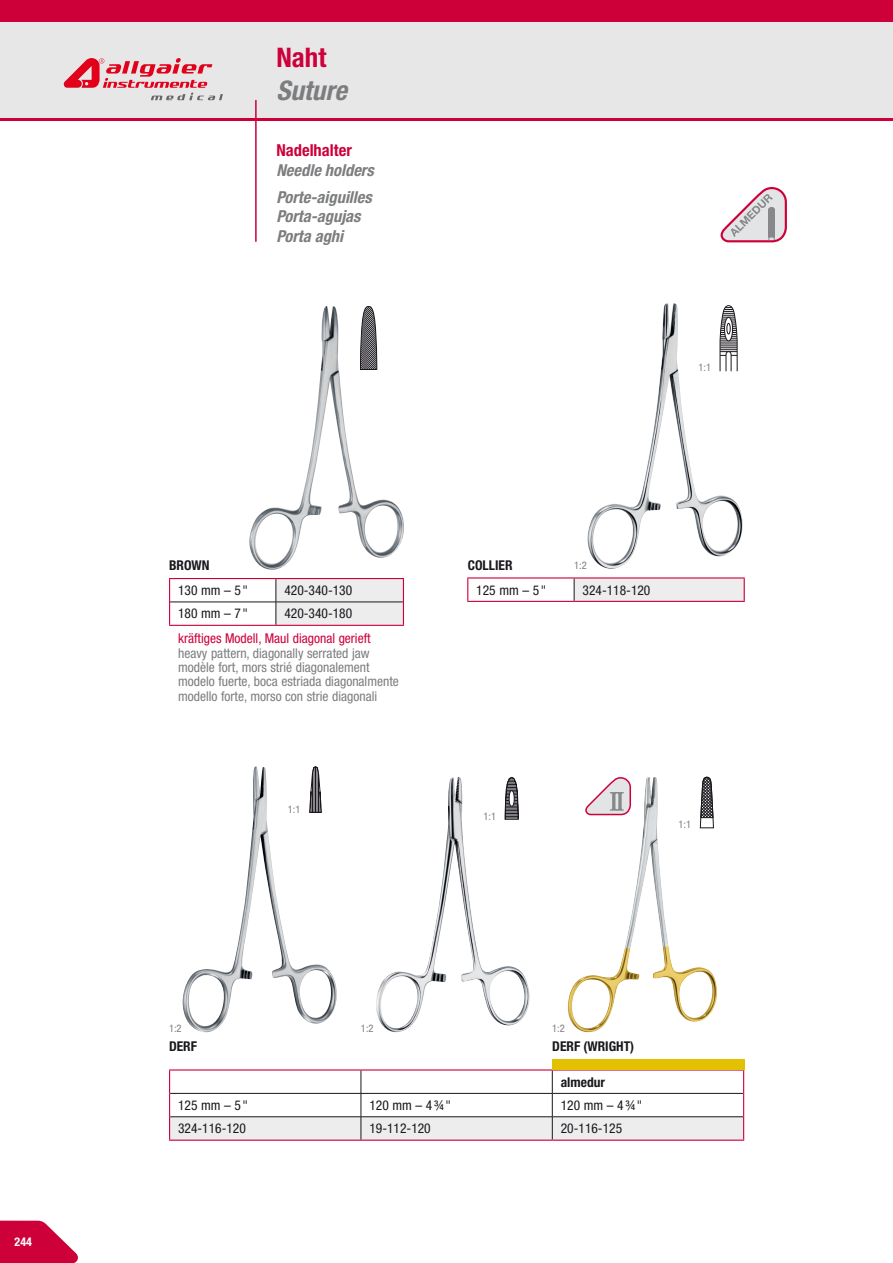
<style>
.page{position:relative;width:893px;height:1263px;background:#fff}
.page>*{position:absolute;margin:0;border:0;box-sizing:border-box;transform-origin:0 0}
.t1{font:italic 700 condensed 27px "Helvetica Neue LT Std";color:#7c7d7f}
.t2{font:700 condensed 27px "Helvetica Neue LT Std";color:#cd003a}
.t3{font:italic 700 condensed 16.5px/27px "Helvetica Neue LT Std";color:#7c7d7f}
.t4{font:700 condensed 16.5px "Helvetica Neue LT Std";color:#cd003a}
.t5{font:condensed 13.5px/14.2px "Helvetica Neue LT Std";color:#7c7d7f}
.t6{font:condensed 13.5px "Helvetica Neue LT Std";color:#1a171c}
.t7{font:700 condensed 13.5px "Helvetica Neue LT Std";color:#1a171c}
.t8{font:condensed 13.5px "Helvetica Neue LT Std";color:#cd003a}
.t9{font:700 condensed 12px "Helvetica Neue LT Std";color:#fff}
.t10{font:condensed 10.5px "Helvetica Neue LT Std";color:#7c7d7f}
</style>
<div class="page">
<svg style="left:0;top:1220px;width:78px;height:43px"></svg>
<hr style="left:0;top:1262px;width:74px;height:1px;background:#cd003a">
<div style="left:0;top:21px;width:893px;height:98px;background:#e7e7e8"></div>
<div style="left:0;top:0;width:893px;height:21px;background:#cd003a"></div>
<hr style="left:0;top:119px;width:893px;height:2px;background:#cd003a">
<svg style="left:64px;top:58px;width:159px;height:42px"></svg>
<hr style="left:255px;top:100px;width:2px;height:142px;background:#cd003a">
<hr style="left:169px;top:578px;width:107px;height:1px;background:#cd003a">
<svg style="left:169px;top:579px;width:1px;height:46px"></svg>
<hr style="left:170px;top:602px;width:106px;height:1px;background:#1a171c">
<hr style="left:169px;top:625px;width:107px;height:1px;background:#cd003a">
<hr style="left:276px;top:625px;width:128px;height:1px;background:#cd003a">
<svg style="left:276px;top:578px;width:128px;height:47px;background:#e6dfe2"></svg>
<img style="left:249px;top:306px;width:155px;height:264px">
<svg style="left:360px;top:306px;width:17px;height:64px"></svg>
<img style="left:588px;top:303px;width:155px;height:266px">
<svg style="left:719px;top:305px;width:19px;height:66px"></svg>
<div style="left:574px;top:578px;width:170px;height:23px;background:#ededee"></div>
<svg style="left:574px;top:578px;width:1px;height:23px"></svg>
<hr style="left:467px;top:601px;width:107px;height:1px;background:#cd003a">
<svg style="left:467px;top:578px;width:1px;height:23px"></svg>
<svg style="left:744px;top:578px;width:1px;height:23px"></svg>
<hr style="left:574px;top:601px;width:171px;height:1px;background:#cd003a">
<hr style="left:467px;top:577px;width:107px;height:1px;background:#cd003a">
<hr style="left:574px;top:577px;width:171px;height:1px;background:#cd003a">
<img style="left:567px;top:777px;width:150px;height:255px">
<svg style="left:700px;top:776px;width:14px;height:52px"></svg>
<svg style="left:584px;top:777px;width:48px;height:39px"></svg>
<img style="left:182px;top:766px;width:155px;height:266px">
<svg style="left:309px;top:766px;width:13px;height:47px"></svg>
<img style="left:376px;top:777px;width:82px;height:255px">
<svg style="left:504px;top:777px;width:15px;height:43px"></svg>
<hr style="left:169px;top:1069px;width:192px;height:1px;background:#cd003a">
<hr style="left:361px;top:1069px;width:191px;height:1px;background:#cd003a">
<hr style="left:169px;top:1139px;width:192px;height:2px;background:#cd003a">
<hr style="left:361px;top:1139px;width:191px;height:2px;background:#cd003a">
<hr style="left:552px;top:1069px;width:192px;height:1px;background:#cd003a">
<svg style="left:169px;top:1070px;width:575px;height:70px"></svg>
<hr style="left:552px;top:1116px;width:191px;height:1px;background:#1a171c">
<hr style="left:552px;top:1139px;width:192px;height:2px;background:#cd003a">
<div style="left:552px;top:1059px;width:192px;height:10px;background:#e4c100"></div>
<svg style="left:722px;top:187px;width:65px;height:56px"></svg>
<p class="t9" style="left:15px;top:1234px;width:19px">244</p>
<h1 class="t2" style="left:276px;top:41px;width:51px">NAHT</h1>
<h1 class="t1" style="left:276px;top:74px;width:72px">Suture</h1>
<p class="t4" style="left:276px;top:140px;width:77px">NADELHALTER</p>
<p class="t3" style="left:276px;top:157px;width:99px">Needle holders<br>Porte-aiguilles</p>
<p class="t3" style="left:276px;top:207px;width:86px;line-height:19.5px">Porta-agujas<br>Porta aghi</p>
<p class="t10" style="left:699px;top:361px;width:14px">1:1</p>
<p class="t7" style="left:169px;top:557px;width:41px">BROWN</p>
<p class="t6" style="left:178px;top:582px;width:72px">130 mm – 5 "</p>
<p class="t6" style="left:284px;top:582px;width:69px">420-340-130</p>
<p class="t6" style="left:178px;top:606px;width:72px">180 mm – 7 "</p>
<p class="t6" style="left:284px;top:606px;width:69px">420-340-180</p>
<p class="t8" style="left:178px;top:631px;width:194px">kräftiges Modell, Maul diagonal gerieft</p>
<p class="t5" style="left:178px;top:646px;width:222px">heavy pattern, diagonally serrated jaw modèle fort, mors strié diagonalement modelo fuerte, boca estriada diagonalmente modello forte, morso con strie diagonali</p>
<p class="t10" style="left:288px;top:803px;width:14px">1:1</p>
<p class="t7" style="left:468px;top:557px;width:46px">COLLIER</p>
<p class="t6" style="left:476px;top:582px;width:72px">125 mm – 5 "</p>
<p class="t6" style="left:583px;top:582px;width:69px">324-118-120</p>
<p class="t10" style="left:574px;top:559px;width:14px">1:2</p>
<p class="t10" style="left:483px;top:810px;width:14px">1:1</p>
<p class="t10" style="left:679px;top:818px;width:14px">1:1</p>
<p class="t10" style="left:169px;top:1022px;width:14px">1:2</p>
<p class="t7" style="left:169px;top:1037px;width:29px">DERF</p>
<p class="t10" style="left:361px;top:1022px;width:14px">1:2</p>
<p class="t10" style="left:552px;top:1022px;width:14px">1:2</p>
<p class="t7" style="left:552px;top:1037px;width:83px">DERF (WRIGHT)</p>
<p class="t7" style="left:561px;top:1073px;width:46px">ALMEDUR</p>
<p class="t6" style="left:178px;top:1097px;width:72px">125 mm – 5 "</p>
<p class="t6" style="left:369px;top:1097px;width:83px">120 mm – 4¾"</p>
<p class="t6" style="left:561px;top:1097px;width:83px">120 mm – 4¾"</p>
<p class="t6" style="left:178px;top:1121px;width:69px">324-116-120</p>
<p class="t6" style="left:369px;top:1121px;width:63px">19-112-120</p>
<p class="t6" style="left:561px;top:1121px;width:63px">20-116-125</p>
</div>
